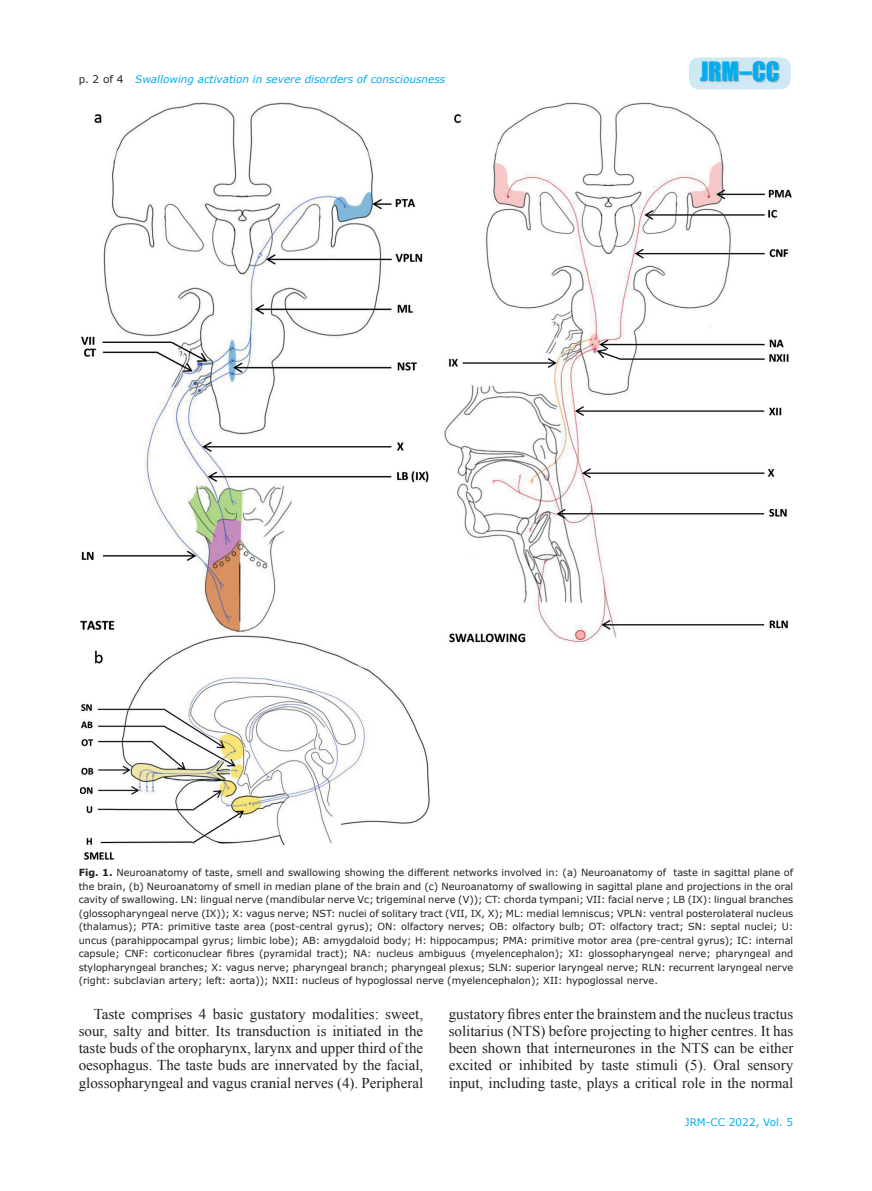
<style>
.page{position:relative;width:872px;height:1191px;background:#fff}
.page>*{position:absolute;margin:0;border:0;box-sizing:border-box;transform-origin:0 0}
.t1{font:24.45px "Impact";color:#00aeef}
.TXI{font:15px/17.2px "Times New Roman";color:#231f20;text-align:justify}
.t2{font:italic 10.5px "Verdana";color:#00aeef}
.t3{font:10.5px "Verdana";color:#00aeef}
.Figurtext{font:9.75px/13.5px "Verdana";color:#231f20;text-align:justify}
.s1{font-style:normal;color:#231f20}
.s2{font-weight:700}
</style>
<div class="page">
<div style="left:689px;top:57px;width:101px;height:32px;background:#cee8f4;border-radius:10px"></div>
<div style="left:701px;top:61px;width:79px;height:22px;background:#231f20;opacity:.3"></div>
<img style="left:81px;top:102px;width:710px;height:757px">
<p class="t2" style="left:79px;top:72px;width:368px"><span class="s1">p. 2 of 4</span> Swallowing activation in severe disorders of consciousness</p>
<h1 class="t1" style="left:700px;top:52px;width:81px">JRM–CC</h1>
<p class="Figurtext" style="left:79px;top:866px;width:716px"><span class="s2">Fig. 1.</span> Neuroanatomy of taste, smell and swallowing showing the different networks involved in: (a) Neuroanatomy of taste in sagittal plane of the brain, (b) Neuroanatomy of smell in median plane of the brain and (c) Neuroanatomy of swallowing in sagittal plane and projections in the oral cavity of swallowing. LN: lingual nerve (mandibular nerve Vc; trigeminal nerve (V)); CT: chorda tympani; VII: facial nerve ; LB (IX): lingual branches (glossopharyngeal nerve (IX)); X: vagus nerve; NST: nuclei of solitary tract (VII, IX, X); ML: medial lemniscus; VPLN: ventral posterolateral nucleus (thalamus); PTA: primitive taste area (post-central gyrus); ON: olfactory nerves; OB: olfactory bulb; OT: olfactory tract; SN: septal nuclei; U: uncus (parahippocampal gyrus; limbic lobe); AB: amygdaloid body; H: hippocampus; PMA: primitive motor area (pre-central gyrus); IC: internal capsule; CNF: corticonuclear fibres (pyramidal tract); NA: nucleus ambiguus (myelencephalon); XI: glossopharyngeal nerve; pharyngeal and stylopharyngeal branches; X: vagus nerve; pharyngeal branch; pharyngeal plexus; SLN: superior laryngeal nerve; RLN: recurrent laryngeal nerve (right: subclavian artery; left: aorta)); NXII: nucleus of hypoglossal nerve (myelencephalon); XII: hypoglossal nerve.</p>
<p class="TXI" style="left:79px;top:1004px;width:346px;text-indent:15px">Taste comprises 4 basic gustatory modalities: sweet, sour, salty and bitter. Its transduction is initiated in the taste buds of the oropharynx, larynx and upper third of the oesophagus. The taste buds are innervated by the facial, glossopharyngeal and vagus cranial nerves (4). Peripheral</p>
<p class="TXI" style="left:449px;top:1004px;width:346px">gustatory fibres enter the brainstem and the nucleus tractus solitarius (NTS) before projecting to higher centres. It has been shown that interneurones in the NTS can be either excited or inhibited by taste stimuli (5). Oral sensory input, including taste, plays a critical role in the normal</p>
<p class="t3" style="left:685px;top:1115px;width:110px">JRM-CC 2022, Vol. 5</p>
</div>
